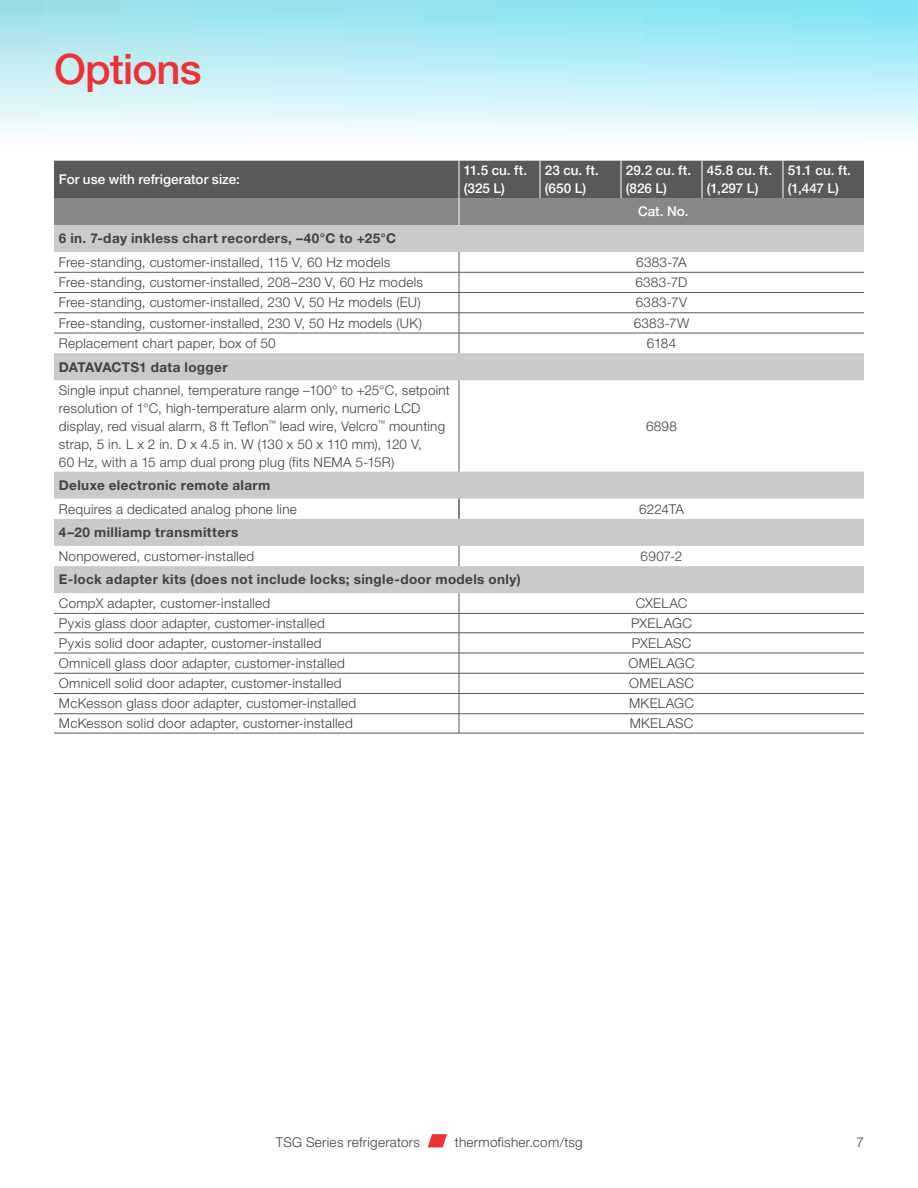
<style>
.page{position:relative;width:918px;height:1188px;background:#fff}
.page>*{position:absolute;margin:0;border:0;box-sizing:border-box;transform-origin:0 0}
.t1{font:500 42px "Helvetica Neue LTW1 G";letter-spacing:-.02em;color:#ee3134}
.t2{font:300 13.5px/18px "Helvetica Neue LTW1 G";letter-spacing:.02em;color:#414042}
.t3{font:700 13.5px "Helvetica Neue LTW1 G";letter-spacing:.03em;color:#414042}
.t4{font:500 13.5px/18px "Helvetica Neue LTW1 G";color:#fff}
</style>
<div class="page">
<div style="left:0;top:0;width:918px;height:159px;background:linear-gradient(to bottom,#89e1ee,#fff)"></div>
<svg style="left:54px;top:225px;width:810px;height:368px"></svg>
<svg style="left:459px;top:499px;width:1px;height:20px"></svg>
<svg style="left:54px;top:161px;width:810px;height:64px;background:#6b6d6f"></svg>
<hr style="left:54px;top:272px;width:405px;height:1px;background:#58595b">
<hr style="left:459px;top:272px;width:81px;height:1px;background:#58595b">
<hr style="left:540px;top:272px;width:81px;height:1px;background:#58595b">
<hr style="left:621px;top:272px;width:81px;height:1px;background:#58595b">
<hr style="left:702px;top:272px;width:81px;height:1px;background:#58595b">
<hr style="left:783px;top:272px;width:81px;height:1px;background:#58595b">
<hr style="left:54px;top:292px;width:405px;height:1px;background:#58595b">
<hr style="left:459px;top:292px;width:81px;height:1px;background:#58595b">
<hr style="left:540px;top:292px;width:81px;height:1px;background:#58595b">
<hr style="left:621px;top:292px;width:81px;height:1px;background:#58595b">
<hr style="left:702px;top:292px;width:81px;height:1px;background:#58595b">
<hr style="left:783px;top:292px;width:81px;height:1px;background:#58595b">
<hr style="left:54px;top:313px;width:405px;height:1px;background:#58595b">
<hr style="left:459px;top:313px;width:81px;height:1px;background:#58595b">
<hr style="left:540px;top:313px;width:81px;height:1px;background:#58595b">
<hr style="left:621px;top:313px;width:81px;height:1px;background:#58595b">
<hr style="left:702px;top:313px;width:81px;height:1px;background:#58595b">
<hr style="left:783px;top:313px;width:81px;height:1px;background:#58595b">
<hr style="left:54px;top:333px;width:405px;height:1px;background:#58595b">
<hr style="left:459px;top:333px;width:81px;height:1px;background:#58595b">
<svg style="left:459px;top:252px;width:1px;height:101px"></svg>
<hr style="left:540px;top:333px;width:81px;height:1px;background:#58595b">
<hr style="left:621px;top:333px;width:81px;height:1px;background:#58595b">
<hr style="left:702px;top:333px;width:81px;height:1px;background:#58595b">
<hr style="left:783px;top:333px;width:81px;height:1px;background:#58595b">
<svg style="left:459px;top:546px;width:1px;height:20px"></svg>
<hr style="left:459px;top:380px;width:1px;height:92px;background:#58595b">
<hr style="left:54px;top:613px;width:405px;height:1px;background:#58595b">
<hr style="left:459px;top:613px;width:81px;height:1px;background:#58595b">
<hr style="left:540px;top:613px;width:81px;height:1px;background:#58595b">
<hr style="left:621px;top:613px;width:81px;height:1px;background:#58595b">
<hr style="left:702px;top:613px;width:81px;height:1px;background:#58595b">
<hr style="left:783px;top:613px;width:81px;height:1px;background:#58595b">
<hr style="left:54px;top:633px;width:405px;height:1px;background:#58595b">
<hr style="left:459px;top:633px;width:81px;height:1px;background:#58595b">
<hr style="left:540px;top:633px;width:81px;height:1px;background:#58595b">
<hr style="left:621px;top:633px;width:81px;height:1px;background:#58595b">
<hr style="left:702px;top:633px;width:81px;height:1px;background:#58595b">
<hr style="left:783px;top:633px;width:81px;height:1px;background:#58595b">
<hr style="left:54px;top:653px;width:405px;height:1px;background:#58595b">
<hr style="left:459px;top:653px;width:81px;height:1px;background:#58595b">
<hr style="left:540px;top:653px;width:81px;height:1px;background:#58595b">
<hr style="left:621px;top:653px;width:81px;height:1px;background:#58595b">
<hr style="left:702px;top:653px;width:81px;height:1px;background:#58595b">
<hr style="left:783px;top:653px;width:81px;height:1px;background:#58595b">
<hr style="left:54px;top:673px;width:405px;height:1px;background:#58595b">
<hr style="left:459px;top:673px;width:81px;height:1px;background:#58595b">
<hr style="left:540px;top:673px;width:81px;height:1px;background:#58595b">
<hr style="left:621px;top:673px;width:81px;height:1px;background:#58595b">
<hr style="left:702px;top:673px;width:81px;height:1px;background:#58595b">
<hr style="left:783px;top:673px;width:81px;height:1px;background:#58595b">
<hr style="left:54px;top:693px;width:405px;height:1px;background:#58595b">
<hr style="left:459px;top:693px;width:81px;height:1px;background:#58595b">
<hr style="left:540px;top:693px;width:81px;height:1px;background:#58595b">
<hr style="left:621px;top:693px;width:81px;height:1px;background:#58595b">
<hr style="left:702px;top:693px;width:81px;height:1px;background:#58595b">
<hr style="left:783px;top:693px;width:81px;height:1px;background:#58595b">
<hr style="left:54px;top:714px;width:405px;height:1px;background:#58595b">
<hr style="left:459px;top:714px;width:81px;height:1px;background:#58595b">
<svg style="left:459px;top:593px;width:1px;height:140px"></svg>
<hr style="left:540px;top:714px;width:81px;height:1px;background:#58595b">
<hr style="left:621px;top:714px;width:81px;height:1px;background:#58595b">
<hr style="left:702px;top:714px;width:81px;height:1px;background:#58595b">
<hr style="left:783px;top:714px;width:81px;height:1px;background:#58595b">
<hr style="left:54px;top:733px;width:405px;height:1px;background:#58595b">
<hr style="left:459px;top:733px;width:81px;height:1px;background:#58595b">
<hr style="left:540px;top:733px;width:81px;height:1px;background:#58595b">
<hr style="left:621px;top:733px;width:81px;height:1px;background:#58595b">
<hr style="left:702px;top:733px;width:81px;height:1px;background:#58595b">
<hr style="left:783px;top:733px;width:81px;height:1px;background:#58595b">
<svg style="left:428px;top:1134px;width:19px;height:13px"></svg>
<h1 class="t1" style="left:54px;top:44px;width:149px">Options</h1>
<p class="t4" style="left:59px;top:170px;width:183px">For use with refrigerator size:</p>
<p class="t4" style="left:464px;top:161px;width:65px">11.5 cu. ft. (325 L)</p>
<p class="t4" style="left:545px;top:161px;width:55px">23 cu. ft. (650 L)</p>
<p class="t4" style="left:626px;top:161px;width:67px">29.2 cu. ft. (826 L)</p>
<p class="t4" style="left:707px;top:161px;width:67px">45.8 cu. ft. (1,297 L)</p>
<p class="t4" style="left:788px;top:161px;width:65px">51.1 cu. ft. (1,447 L)</p>
<p class="t4" style="left:638px;top:203px;width:52px">Cat. No.</p>
<p class="t3" style="left:59px;top:230px;width:339px">6 in. 7-day inkless chart recorders, –40°C to +25°C</p>
<p class="t2" style="left:59px;top:253px;width:333px">Free-standing, customer-installed, 115 V, 60 Hz models</p>
<p class="t2" style="left:636px;top:253px;width:52px">6383-7A</p>
<p class="t2" style="left:59px;top:273px;width:366px">Free-standing, customer-installed, 208–230 V, 60 Hz models</p>
<p class="t2" style="left:635px;top:273px;width:54px">6383-7D</p>
<p class="t2" style="left:59px;top:294px;width:363px">Free-standing, customer-installed, 230 V, 50 Hz models (EU)</p>
<p class="t2" style="left:636px;top:294px;width:53px">6383-7V</p>
<p class="t2" style="left:59px;top:314px;width:365px">Free-standing, customer-installed, 230 V, 50 Hz models (UK)</p>
<p class="t2" style="left:634px;top:314px;width:57px">6383-7W</p>
<p class="t2" style="left:59px;top:334px;width:218px">Replacement chart paper, box of 50</p>
<p class="t2" style="left:647px;top:334px;width:31px">6184</p>
<p class="t3" style="left:59px;top:358px;width:170px">DATAVACTS1 data logger</p>
<p class="t2" style="left:59px;top:381px;width:393px">Single input channel, temperature range –100° to +25°C, setpoint resolution of 1°C, high-temperature alarm only, numeric LCD display, red visual alarm, 8 ft Teflon<sup>™</sup> lead wire, Velcro<sup>™</sup> mounting strap, 5 in. L x 2 in. D x 4.5 in. W (130 x 50 x 110 mm), 120 V,<br>60 Hz, with a 15 amp dual prong plug (fits NEMA 5-15R)</p>
<p class="t2" style="left:646px;top:417px;width:32px">6898</p>
<p class="t3" style="left:59px;top:477px;width:213px">Deluxe electronic remote alarm</p>
<p class="t2" style="left:59px;top:500px;width:240px">Requires a dedicated analog phone line</p>
<p class="t2" style="left:639px;top:500px;width:46px">6224TA</p>
<p class="t3" style="left:59px;top:524px;width:181px">4–20 milliamp transmitters</p>
<p class="t2" style="left:59px;top:547px;width:197px">Nonpowered, customer-installed</p>
<p class="t2" style="left:641px;top:547px;width:43px">6907-2</p>
<p class="t3" style="left:59px;top:571px;width:464px">E-lock adapter kits (does not include locks; single-door models only)</p>
<p class="t2" style="left:59px;top:594px;width:213px">CompX adapter, customer-installed</p>
<p class="t2" style="left:636px;top:594px;width:53px">CXELAC</p>
<p class="t2" style="left:59px;top:614px;width:267px">Pyxis glass door adapter, customer-installed</p>
<p class="t2" style="left:631px;top:614px;width:62px">PXELAGC</p>
<p class="t2" style="left:59px;top:634px;width:264px">Pyxis solid door adapter, customer-installed</p>
<p class="t2" style="left:632px;top:634px;width:61px">PXELASC</p>
<p class="t2" style="left:59px;top:654px;width:288px">Omnicell glass door adapter, customer-installed</p>
<p class="t2" style="left:628px;top:654px;width:68px">OMELAGC</p>
<p class="t2" style="left:59px;top:674px;width:284px">Omnicell solid door adapter, customer-installed</p>
<p class="t2" style="left:629px;top:674px;width:66px">OMELASC</p>
<p class="t2" style="left:59px;top:695px;width:299px">McKesson glass door adapter, customer-installed</p>
<p class="t2" style="left:629px;top:695px;width:66px">MKELAGC</p>
<p class="t2" style="left:59px;top:714px;width:296px">McKesson solid door adapter, customer-installed</p>
<p class="t2" style="left:630px;top:714px;width:65px">MKELASC</p>
<p class="t2" style="left:276px;top:1134px;width:146px">TSG Series refrigerators</p>
<p class="t2" style="left:455px;top:1134px;width:129px">thermofisher.com/tsg</p>
<p class="t2" style="left:857px;top:1134px;width:9px">7</p>
</div>
